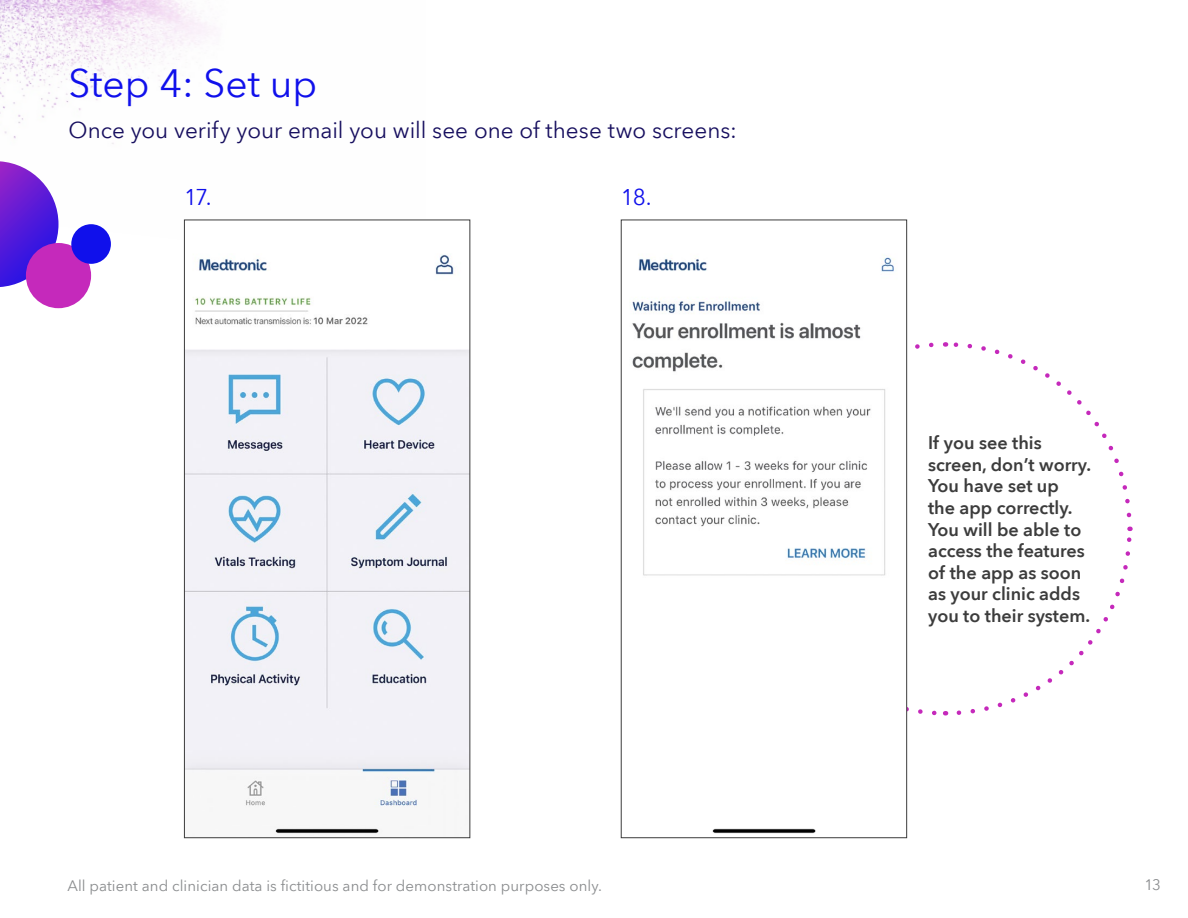
<style>
.page{position:relative;width:1188px;height:918px;background:#fff}
.page>*{position:absolute;margin:0;border:0;box-sizing:border-box;transform-origin:0 0}
.t1{font:39px "Avenir Next World";color:#1010eb}
.t2{font:22.5px "Avenir Next World";color:#170f5f}
.t3{font:22.5px "Avenir Next World";color:#1010eb}
.t4{font:600 18px/21.6px "Avenir Next World";color:#3c3c3c}
.t5{font:15px "Avenir Next World";letter-spacing:.005em;color:#8a8c8e}
</style>
<div class="page">
<img style="left:0;top:0;width:426px;height:266px">
<svg style="left:956px;top:527px;width:177px;height:188px"></svg>
<svg style="left:945px;top:342px;width:187px;height:176px"></svg>
<svg style="left:907px;top:340px;width:27px;height:191px"></svg>
<svg style="left:907px;top:538px;width:39px;height:180px"></svg>
<img style="left:186px;top:222px;width:282px;height:612px">
<div style="left:184px;top:220px;width:286px;height:618px;border:1px solid #3c3c3c"></div>
<img style="left:632px;top:257px;width:262px;height:577px">
<div style="left:621px;top:220px;width:286px;height:618px;border:1px solid #3c3c3c"></div>
<svg style="left:0;top:161px;width:59px;height:126px"></svg>
<div style="left:26px;top:243px;width:65px;height:65px;background:#c529bb;border-radius:50%"></div>
<div style="left:71px;top:224px;width:40px;height:40px;background:#1010eb;border-radius:50%"></div>
<h1 class="t1" style="left:68px;top:52px;width:250px">Step 4: Set up</h1>
<p class="t2" style="left:68px;top:112px;width:670px">Once you verify your email you will see one of these two screens:</p>
<p class="t3" style="left:184px;top:179px;width:29px">17.</p>
<p class="t3" style="left:621px;top:179px;width:32px">18.</p>
<p class="t5" style="left:68px;top:873px;width:536px">All patient and clinician data is fictitious and for demonstration purposes only.</p>
<p class="t4" style="left:928px;top:432px;width:164px">If you see this screen, don’t worry.<br>You have set up<br>the app correctly.<br>You will be able to access the features of the app as soon as your clinic adds you to their system.</p>
<p class="t5" style="left:1145px;top:873px;width:18px">13</p>
</div>
